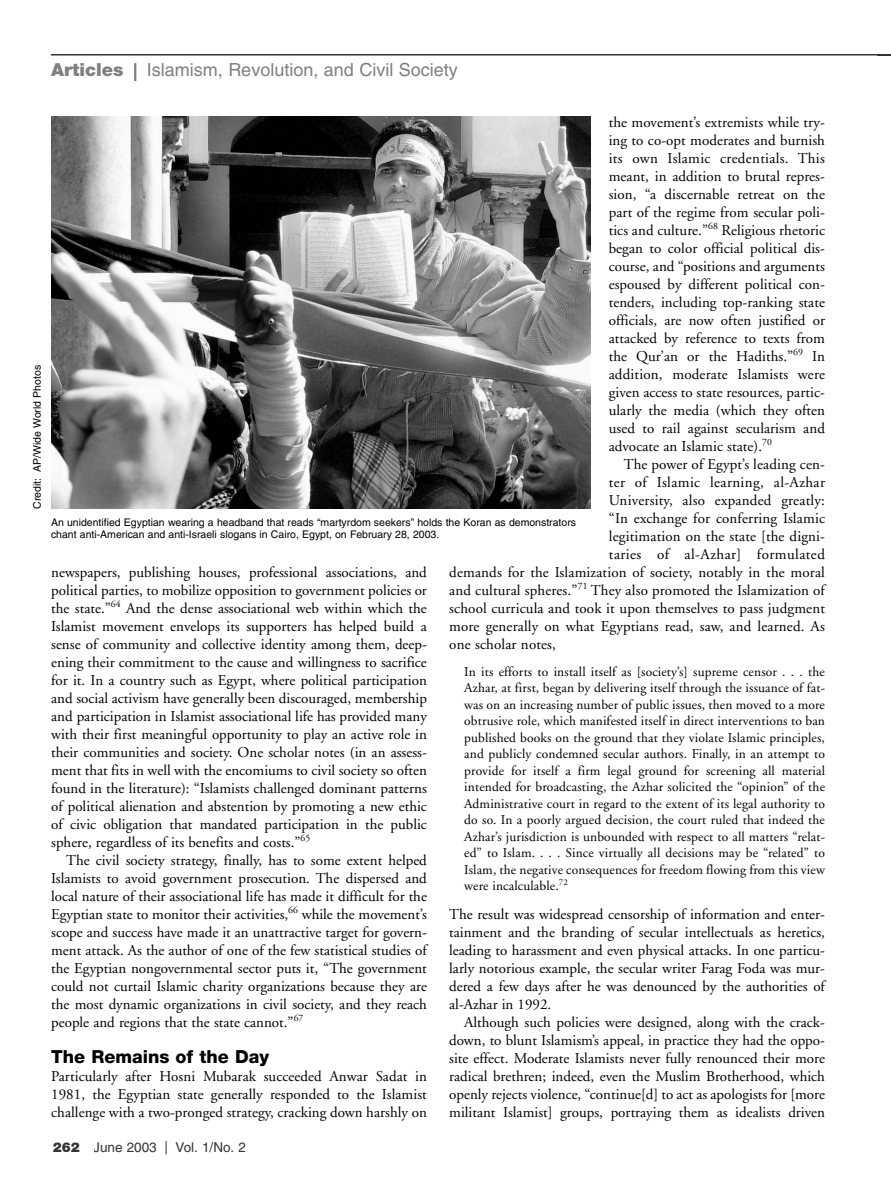
<style>
.page{position:relative;width:891px;height:1188px;background:#fff}
.page>*{position:absolute;margin:0;border:0;box-sizing:border-box;transform-origin:0 0}
.t1{font:18px "Helvetica";color:#808080}
.t2{font:800 18px "Helvetica Neue";color:#000}
.t3{font:900 18px "Helvetica Neue";color:#808080}
.t4{font:15px/18px "Adobe Garamond";letter-spacing:.01em;color:#000;text-align:justify}
.t5{font:15px "Adobe Garamond";letter-spacing:.03em;color:#000}
.t6{font:13.5px/16.5px "Adobe Garamond";letter-spacing:.01em;color:#000;text-align:justify}
.t7{font:13.5px "Helvetica";color:#333}
.t8{font:10.5px/12.6px "Helvetica";color:#000}
.s1{font-family:"Helvetica Neue";font-weight:900}
</style>
<div class="page">
<hr style="left:51px;top:54px;width:840px;height:2px;background:#333">
<svg style="left:134px;top:63px;width:2px;height:18px"></svg>
<svg style="left:166px;top:1141px;width:1px;height:13px"></svg>
<img style="left:51px;top:116px;width:540px;height:393px">
<p class="t3" style="left:51px;top:63px;width:74px">Articles</p>
<p class="t1" style="left:147px;top:63px;width:313px">Islamism, Revolution, and Civil Society</p>
<p class="t8" style="left:32px;top:509px;width:145px;rotate:-90deg">Credit: AP/Wide World Photos</p>
<p class="t4" style="left:609px;top:115px;width:218px">the movement’s extremists while try&shy;ing to co-opt moderates and burnish its own Islamic credentials. This meant, in addition to brutal repres&shy;sion, “a discernable retreat on the part of the regime from secular poli&shy;tics and culture.”<sup>68</sup> Religious rhetoric began to color official political dis&shy;course, and “positions and arguments espoused by different political con&shy;tenders, including top-ranking state officials, are now often justified or attacked by reference to texts from the Qur’an or the Hadiths.”<sup>69</sup> In addition, moderate Islamists were given access to state resources, partic&shy;ularly the media (which they often used to rail against secularism and advocate an Islamic state).<sup>70</sup></p>
<p class="t4" style="left:624px;top:457px;width:203px">The power of Egypt’s leading cen-</p>
<p class="t4" style="left:609px;top:475px;width:218px">ter of Islamic learning, al-Azhar</p>
<p class="t4" style="left:609px;top:493px;width:218px">University, also expanded greatly:</p>
<p class="t4" style="left:609px;top:511px;width:218px">“In exchange for conferring Islamic</p>
<p class="t4" style="left:609px;top:529px;width:218px">legitimation on the state [the digni-</p>
<p class="t5" style="left:609px;top:548px;width:218px">taries of al-Azhar] formulated</p>
<p class="t4" style="left:449px;top:565px;width:377px">demands for the Islamization of society, notably in the moral</p>
<p class="t4" style="left:449px;top:583px;width:377px">and cultural spheres.”<sup>71</sup> They also promoted the Islamization of</p>
<p class="t4" style="left:449px;top:601px;width:377px">school curricula and took it upon themselves to pass judgment</p>
<p class="t4" style="left:449px;top:619px;width:377px">more generally on what Egyptians read, saw, and learned. As</p>
<p class="t4" style="left:449px;top:637px;width:108px">one scholar notes,</p>
<p class="t6" style="left:464px;top:664px;width:362px">In its efforts to install itself as [society’s] supreme censor . . . the Azhar, at first, began by delivering itself through the issuance of fat&shy;was on an increasing number of public issues, then moved to a more obtrusive role, which manifested itself in direct interventions to ban published books on the ground that they violate Islamic principles, and publicly condemned secular authors. Finally, in an attempt to provide for itself a firm legal ground for screening all material intended for broadcasting, the Azhar solicited the “opinion” of the Administrative court in regard to the extent of its legal authority to do so. In a poorly argued decision, the court ruled that indeed the Azhar’s jurisdiction is unbounded with respect to all matters “relat&shy;ed” to Islam. . . . Since virtually all decisions may be “related” to Islam, the negative consequences for freedom flowing from this view were incalculable.<sup>72</sup></p>
<p class="t4" style="left:449px;top:906px;width:377px">The result was widespread censorship of information and enter&shy;tainment and the branding of secular intellectuals as heretics, leading to harassment and even physical attacks. In one particu&shy;larly notorious example, the secular writer Farag Foda was mur&shy;dered a few days after he was denounced by the authorities of al-Azhar in 1992.</p>
<p class="t4" style="left:449px;top:1014px;width:377px;text-indent:15px">Although such policies were designed, along with the crack&shy;down, to blunt Islamism’s appeal, in practice they had the oppo&shy;site effect. Moderate Islamists never fully renounced their more radical brethren; indeed, even the Muslim Brotherhood, which openly rejects violence, “continue[d] to act as apologists for [more militant Islamist] groups, portraying them as idealists driven</p>
<p class="t8" style="left:51px;top:517px;width:527px">An unidentified Egyptian wearing a headband that reads “martyrdom seekers” holds the Koran as demonstrators chant anti-American and anti-Israeli slogans in Cairo, Egypt, on February 28, 2003.</p>
<p class="t4" style="left:51px;top:565px;width:377px">newspapers, publishing houses, professional associations, and political parties, to mobilize opposition to government policies or the state.”<sup>64</sup> And the dense associational web within which the Islamist movement envelops its supporters has helped build a sense of community and collective identity among them, deep&shy;ening their commitment to the cause and willingness to sacrifice for it. In a country such as Egypt, where political participation and social activism have generally been discouraged, membership and participation in Islamist associational life has provided many with their first meaningful opportunity to play an active role in their communities and society. One scholar notes (in an assess&shy;ment that fits in well with the encomiums to civil society so often found in the literature): “Islamists challenged dominant patterns of political alienation and abstention by promoting a new ethic of civic obligation that mandated participation in the public sphere, regardless of its benefits and costs.”<sup>65</sup></p>
<p class="t4" style="left:51px;top:853px;width:377px;text-indent:15px">The civil society strategy, finally, has to some extent helped Islamists to avoid government prosecution. The dispersed and local nature of their associational life has made it difficult for the Egyptian state to monitor their activities,<sup>66</sup> while the movement’s scope and success have made it an unattractive target for govern&shy;ment attack. As the author of one of the few statistical studies of the Egyptian nongovernmental sector puts it, “The government could not curtail Islamic charity organizations because they are the most dynamic organizations in civil society, and they reach people and regions that the state cannot.”<sup>67</sup></p>
<p class="t2" style="left:51px;top:1050px;width:219px">The Remains of the Day</p>
<p class="t4" style="left:51px;top:1069px;width:377px">Particularly after Hosni Mubarak succeeded Anwar Sadat in 1981, the Egyptian state generally responded to the Islamist challenge with a two-pronged strategy, cracking down harshly on</p>
<p class="t7" style="left:53px;top:1142px;width:105px"><span class="s1">262</span> June 2003</p>
<p class="t7" style="left:175px;top:1142px;width:72px">Vol. 1/No. 2</p>
</div>
